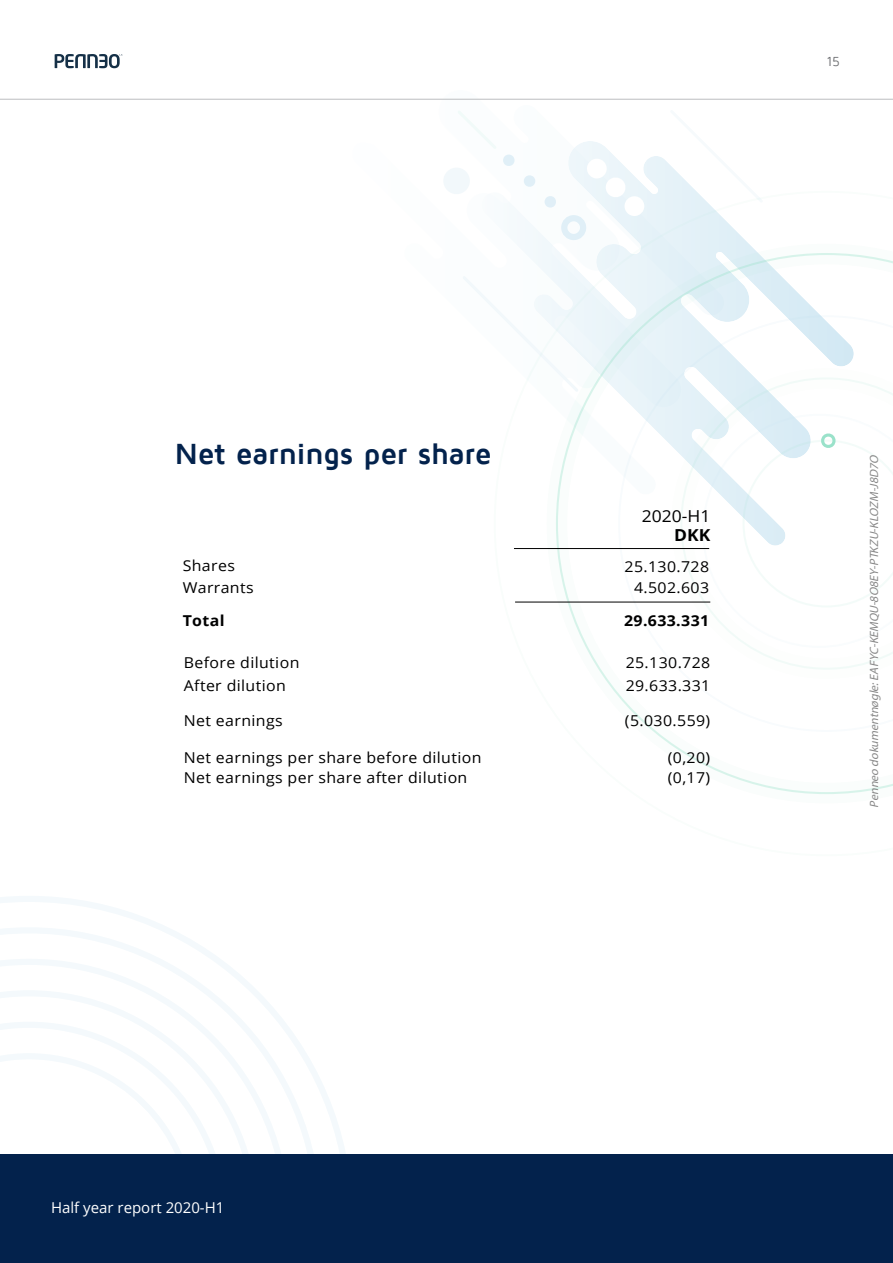
<style>
.page{position:relative;width:893px;height:1263px;background:#fff}
.page>*{position:absolute;margin:0;border:0;box-sizing:border-box;transform-origin:0 0}
.t1{font:700 30px "Maven Pro";letter-spacing:-.01em;color:#03224c}
.t2{font:16.5px "Open Sans";color:#000;scale:1.06 1}
.t3{font:700 16.5px "Open Sans";color:#000;scale:1.06 1}
.t4{font:15px/22.5px "Open Sans";letter-spacing:.025em;color:#000;scale:1.06 1}
.t5{font:15px "Open Sans";color:#fff}
.t6{font:700 15px "Open Sans";letter-spacing:.025em;color:#000;scale:1.06 1}
.t7{font:700 15px "Open Sans";letter-spacing:.025em;color:#000101;scale:1.06 1}
.t8{font:13.5px "Maven Pro";color:#6d6e71}
.t9{font:italic 12px "Myriad Pro";color:#888}
</style>
<div class="page">
<svg style="left:507px;top:141px;width:163px;height:50px"></svg>
<svg style="left:458px;top:111px;width:38px;height:38px"></svg>
<svg style="left:606px;top:177px;width:38px;height:14px"></svg>
<div style="left:587px;top:159px;width:20px;height:19px;background:#fff;border-radius:10px"></div>
<svg style="left:503px;top:155px;width:33px;height:32px"></svg>
<svg style="left:670px;top:165px;width:26px;height:26px"></svg>
<svg style="left:463px;top:276px;width:31px;height:33px"></svg>
<div style="left:443px;top:168px;width:27px;height:26px;background:#f2f8fb;border-radius:50%"></div>
<svg style="left:494px;top:191px;width:267px;height:411px"></svg>
<svg style="left:547px;top:244px;width:346px;height:550px"></svg>
<svg style="left:702px;top:414px;width:191px;height:234px"></svg>
<svg style="left:0;top:896px;width:345px;height:258px"></svg>
<svg style="left:0;top:927px;width:321px;height:227px"></svg>
<svg style="left:259px;top:959px;width:31px;height:94px"></svg>
<svg style="left:0;top:945px;width:259px;height:108px"></svg>
<svg style="left:0;top:1053px;width:295px;height:101px"></svg>
<div style="left:0;top:1154px;width:893px;height:109px;background:#03224c"></div>
<hr style="left:0;top:99px;width:893px;height:1px;background:#bcbec0">
<svg style="left:55px;top:54px;width:67px;height:14px"></svg>
<hr style="left:515px;top:602px;width:195px;height:1px;background:#000">
<hr style="left:514px;top:548px;width:195px;height:1px;background:#000">
<p class="t8" style="left:826px;top:54px;width:15px">15</p>
<h1 class="t1" style="left:175px;top:444px;width:318px">Net earnings per share</h1>
<p class="t4" style="left:183px;top:557px;width:68px;line-height:21.5px">Shares<br>Warrants</p>
<p class="t7" style="left:183px;top:614px;width:41px">Total</p>
<p class="t2" style="left:642px;top:509px;width:66px">2020-H1</p>
<p class="t3" style="left:674px;top:529px;width:36px">DKK</p>
<p class="t4" style="left:625px;top:557px;width:81px;line-height:21.3px;text-align:right">25.130.728<br>4.502.603</p>
<p class="t6" style="left:624px;top:614px;width:82px">29.633.331</p>
<p class="t4" style="left:184px;top:653px;width:111px">Before dilution<br>After dilution</p>
<p class="t4" style="left:626px;top:653px;width:81px">25.130.728<br>29.633.331</p>
<p class="t4" style="left:184px;top:711px;width:95px">Net earnings</p>
<p class="t4" style="left:625px;top:711px;width:82px">(5.030.559)</p>
<p class="t4" style="left:184px;top:749px;width:282px;line-height:20.4px">Net earnings per share before dilution<br>Net earnings per share after dilution</p>
<p class="t4" style="left:668px;top:749px;width:42px;line-height:20.4px">(0,20) (0,17)</p>
<p class="t9" style="left:869px;top:807px;width:356px;rotate:-90deg">Penneo dokumentnøgle:EAFYC-KEMQU-8O8EY-PTKZU-KLOZM-J8D7O</p>
<p class="t5" style="left:51px;top:1201px;width:175px">Half year report 2020-H1</p>
</div>
